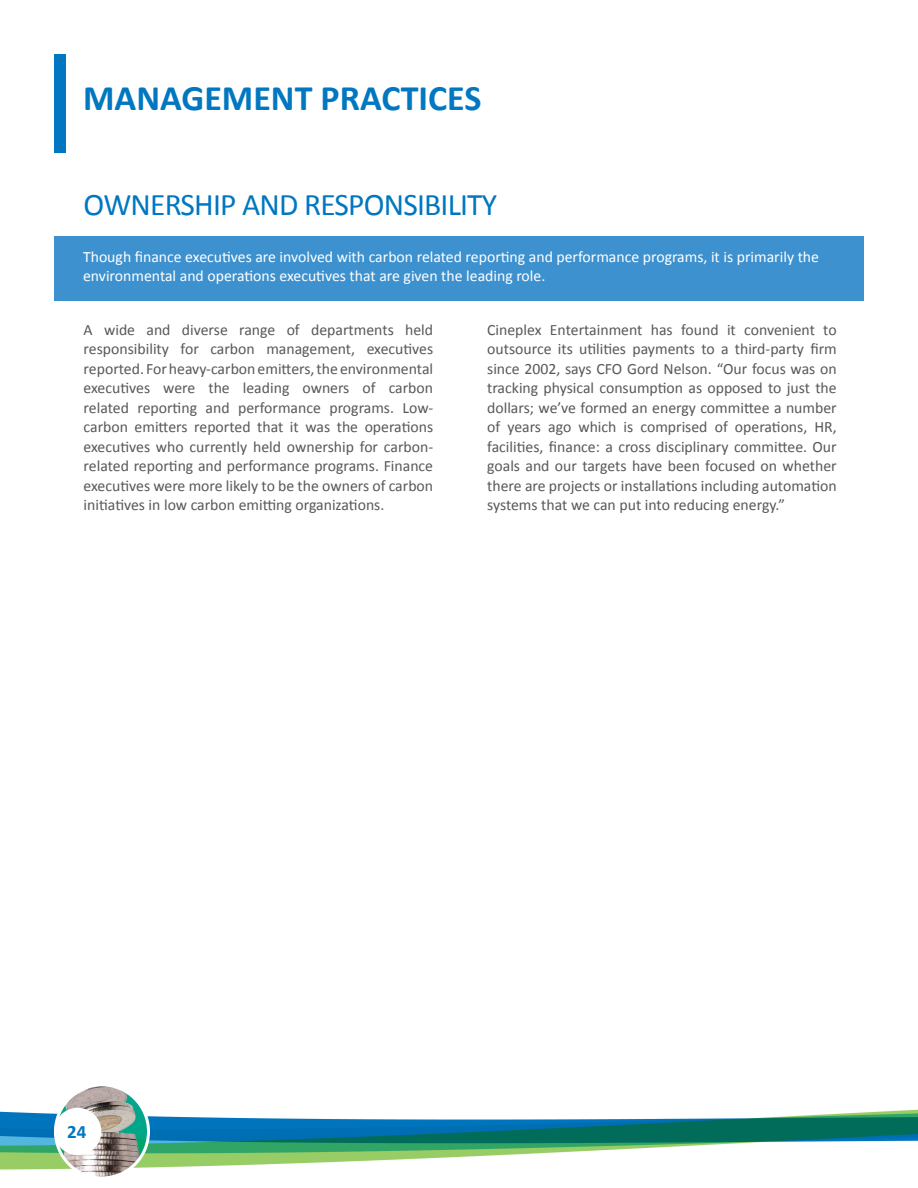
<style>
.page{position:relative;width:918px;height:1188px;background:#fff}
.page>*{position:absolute;margin:0;border:0;box-sizing:border-box;transform-origin:0 0}
.t1{font:700 36px "Calibri";color:#0077c0}
.t2{font:31.5px "Calibri";color:#0077c0}
.t3{font:700 18.9px "Calibri";color:#0077c0}
.t4{font:15.75px/19.5px "Calibri";color:#57585a;text-align:justify}
.t5{font:15.75px/19.5px "Calibri";color:#fff}
</style>
<div class="page">
<img style="left:0;top:1109px;width:918px;height:61px">
<img style="left:56px;top:1085px;width:92px;height:93px;border-radius:46px">
<div style="left:54px;top:1083px;width:96px;height:96px;border:3px solid #fff;border-radius:50%"></div>
<div style="left:54px;top:1108px;width:47px;height:47px;background:#fff;border-radius:50%"></div>
<div style="left:54px;top:54px;width:11px;height:99px;background:#0077c0"></div>
<div style="left:54px;top:236px;width:810px;height:65px;background:#3d91ce"></div>
<h1 class="t1" style="left:83px;top:76px;width:400px">MANAGEMENT PRACTICES</h1>
<h2 class="t2" style="left:84px;top:185px;width:39px">Owners</h2>
<h2 class="t2" style="left:194px;top:185px;width:125px">hipand responsibi</h2>
<h2 class="t2" style="left:448px;top:185px;width:51px">lity</h2>
<p class="t5" style="left:83px;top:246px;width:738px">Though finance executives are involved with carbon related reporting and performance programs, it is primarily the environmental and operations executives that are given the leading role.</p>
<p class="t4" style="left:84px;top:319px;width:351px">A wide and diverse range of departments held responsibility for carbon management, executives reported. For heavy-carbon emitters, the environmental executives were the leading owners of carbon related reporting and performance programs. Low&shy;carbon emitters reported that it was the operations executives who currently held ownership for carbon&shy;related reporting and performance programs. Finance executives were more likely to be the owners of carbon initiatives in low carbon emitting organizations.</p>
<p class="t4" style="left:487px;top:319px;width:351px">Cineplex Entertainment has found it convenient to outsource its utilities payments to a third-party firm since 2002, says CFO Gord Nelson. “Our focus was on tracking physical consumption as opposed to just the dollars; we’ve formed an energy committee a number of years ago which is comprised of operations, H R, facilities, finance: a cross disciplinary committee. Our goals and our targets have been focused on whether there are projects or installations including automation systems that we can put into reducing energy.”</p>
<p class="t3" style="left:67px;top:1120px;width:21px">24</p>
</div>
